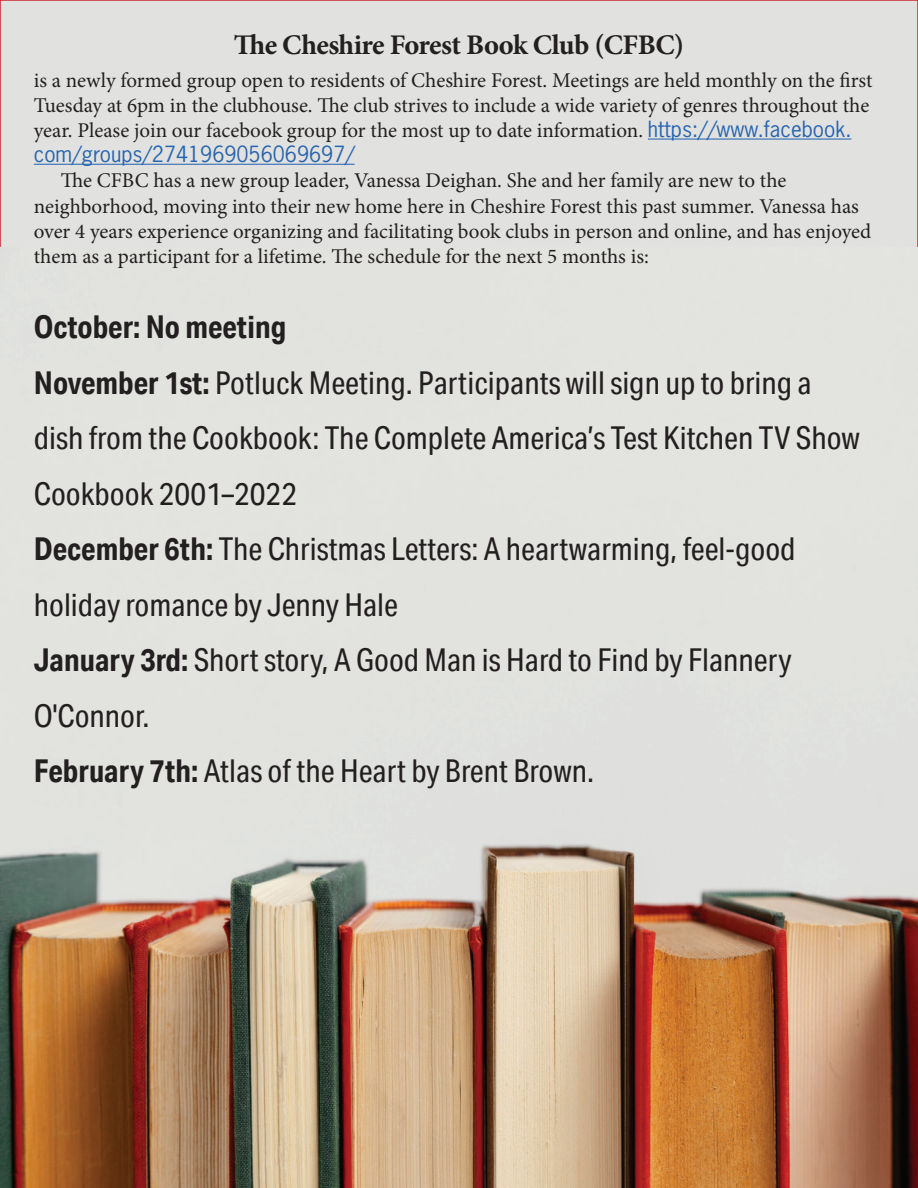
<style>
.page{position:relative;width:918px;height:1188px;background:#fff}
.page>*{position:absolute;margin:0;border:0;box-sizing:border-box;transform-origin:0 0}
.t1{font:31.5px/55.5px "Aktiv Grotesk Cd";color:#231f20}
.t2{font:700 28.5px "Minion Pro";letter-spacing:-.02em;color:#231f20}
.t3{font:21px/25.2px "Minion Pro";letter-spacing:-.005em;color:#231f20}
.t4{font:21px "News Gothic Std";color:#2865b1}
.s1{font-family:"News Gothic Std";color:#2865b1}
.s2{font-weight:700}
</style>
<div class="page">
<div style="left:0;top:0;width:918px;height:305px;background:#e1e2e0"></div>
<img style="left:0;top:305px;width:918px;height:883px">
<hr style="left:648px;top:139px;width:203px;height:1px;background:#2865b1">
<hr style="left:34px;top:164px;width:321px;height:1px;background:#2865b1">
<h2 class="t2" style="left:234px;top:25px;width:452px">The Cheshire Forest Book Club (CFBC)</h2>
<p class="t3" style="left:34px;top:67px;width:840px">is a newly formed group open to residents of Cheshire Forest. Meetings are held monthly on the first<br>Tuesday at 6pm in the clubhouse. The club strives to include a wide variety of genres throughout the year. Please join our facebook group for the most up to date information. <span class="s1">https://www.facebook.</span></p>
<p class="t4" style="left:34px;top:141px;width:322px">com/groups/2741969056069697/</p>
<p class="t3" style="left:34px;top:168px;width:839px;text-indent:27px">The CFBC has a new group leader, Vanessa Deighan. She and her family are new to the neighborhood, moving into their new home here in Cheshire Forest this past summer. Vanessa has over 4 years experience organizing and facilitating book clubs in person and online, and has enjoyed them as a participant for a lifetime. The schedule for the next 5 months is:</p>
<p class="t1" style="left:34px;top:299px;width:828px"><span class="s2">October: No meeting<br>November 1st:</span> Potluck Meeting. Participants will sign up to bring a dish from the Cookbook: The Complete America’s Test Kitchen TV Show Cookbook 2001–2022<br><span class="s2">December 6th:</span> The Christmas Letters: A heartwarming, feel-good holiday romance by Jenny Hale<br><span class="s2">January 3rd:</span> Short story, A Good Man is Hard to Find by Flannery O'Connor.<br><span class="s2">February 7th:</span> Atlas of the Heart by Brent Brown.</p>
</div>
